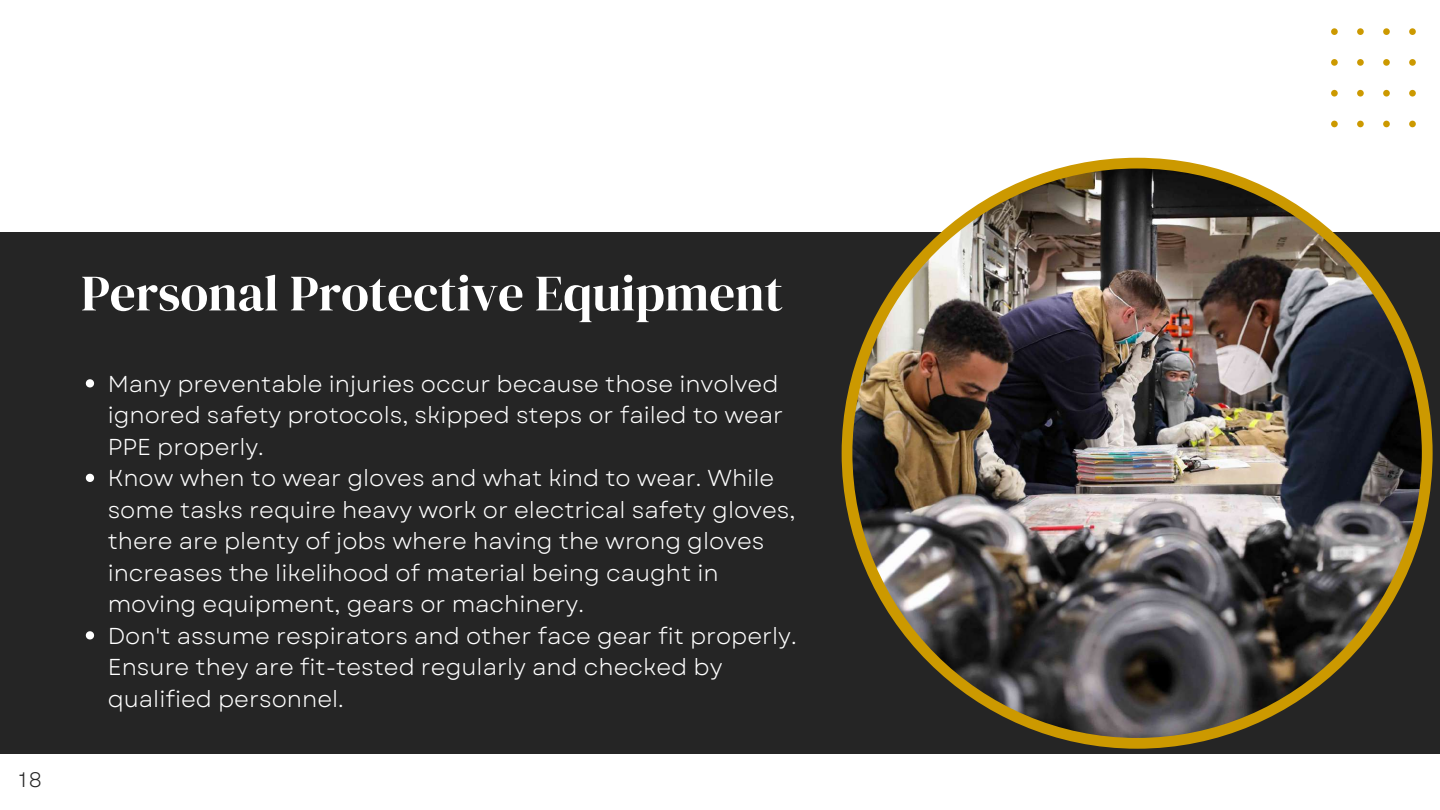
<style>
.page{position:relative;width:1440px;height:810px;background:#fff}
.page>*{position:absolute;margin:0;border:0;box-sizing:border-box;transform-origin:0 0}
.t1{font:51px "DM Serif Display";color:#fff}
.t2{font:23px/31.5px "Garet";color:#fff}
.t3{font:21px "Garet";color:#252525}
</style>
<div class="page">
<svg style="left:1331px;top:28px;width:85px;height:99px"></svg>
<div style="left:0;top:232px;width:1440px;height:522px;background:#252525"></div>
<svg style="left:86px;top:379px;width:8px;height:8px"></svg>
<svg style="left:86px;top:474px;width:8px;height:8px"></svg>
<svg style="left:86px;top:631px;width:8px;height:8px"></svg>
<img style="left:842px;top:158px;width:591px;height:591px">
<p class="t3" style="left:19px;top:765px;width:25px">18</p>
<h1 class="t1" style="left:81px;top:258px;width:704px">Personal Protective Equipment</h1>
<p class="t2" style="left:108px;top:368px;width:690px">Many preventable injuries occur because those involved ignored safety protocols, skipped steps or failed to wear PPE properly.<br>Know when to wear gloves and what kind to wear. While some tasks require heavy work or electrical safety gloves, there are plenty of jobs where having the wrong gloves increases the likelihood of material being caught in moving equipment, gears or machinery.<br>Don't assume respirators and other face gear fit properly.<br>Ensure they are fit-tested regularly and checked by qualified personnel.</p>
</div>
